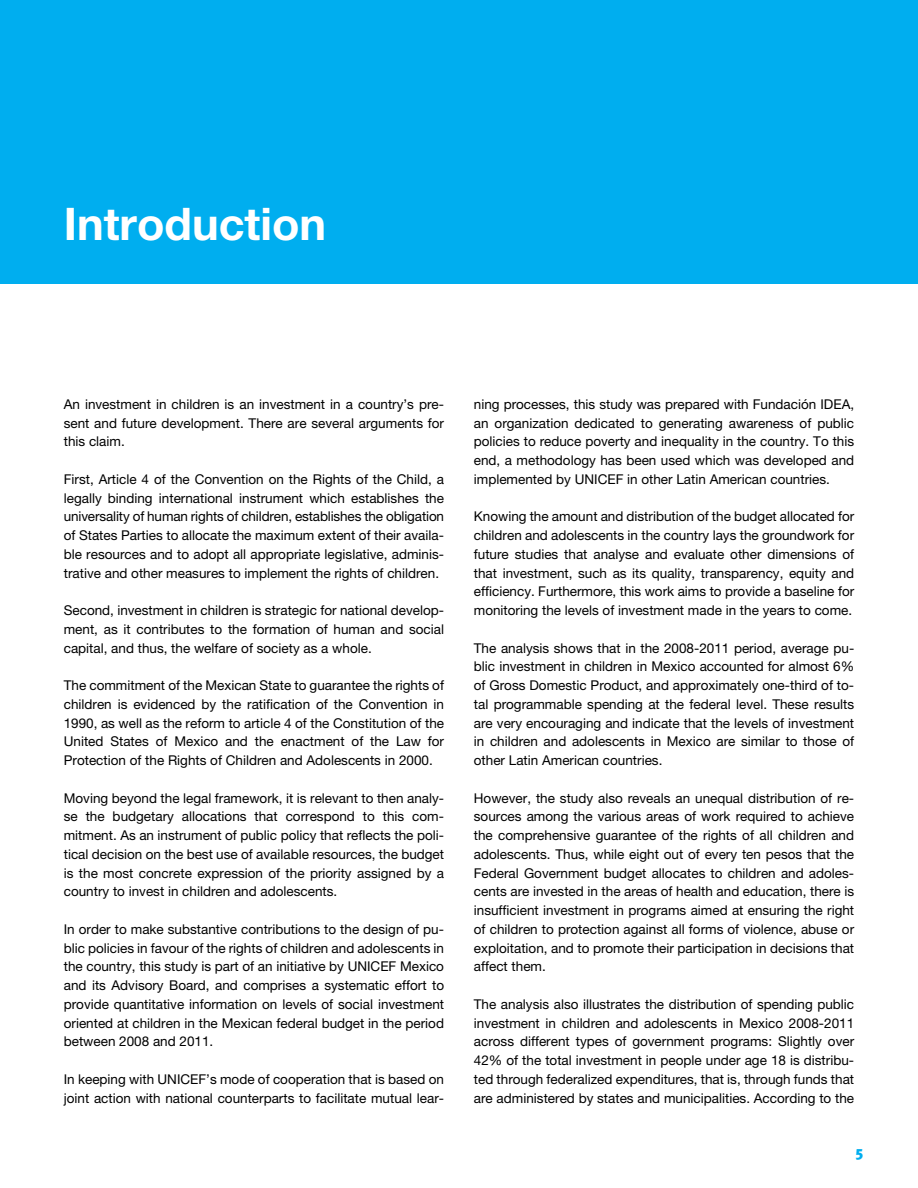
<style>
.page{position:relative;width:918px;height:1188px;background:#fff}
.page>*{position:absolute;margin:0;border:0;box-sizing:border-box;transform-origin:0 0}
.t1{font:700 45px "Helvetica Neue LT Pro";color:#fff}
.t2{font:900 15px "Meta Pro";color:#00aeef}
.t3{font:13.5px/18.8px "Helvetica Neue LT Pro";color:#000;text-align:justify}
</style>
<div class="page">
<div style="left:0;top:0;width:918px;height:284px;background:#00aeef"></div>
<h1 class="t1" style="left:64px;top:196px;width:264px">Introduction</h1>
<p class="t3" style="left:64px;top:394px;width:382px">An investment in children is an investment in a country’s pre&shy;sent and future development. There are several arguments for this claim.</p>
<p class="t3" style="left:64px;top:469px;width:382px">First, Article 4 of the Convention on the Rights of the Child, a legally binding international instrument which establishes the universality of human rights of children, establishes the obligation of States Parties to allocate the maximum extent of their availa&shy;ble resources and to adopt all appropriate legislative, adminis&shy;trative and other measures to implement the rights of children.</p>
<p class="t3" style="left:64px;top:601px;width:382px">Second, investment in children is strategic for national develop&shy;ment, as it contributes to the formation of human and social capital, and thus, the welfare of society as a whole.</p>
<p class="t3" style="left:64px;top:676px;width:382px">The commitment of the Mexican State to guarantee the rights of children is evidenced by the ratification of the Convention in 1990, as well as the reform to article 4 of the Constitution of the United States of Mexico and the enactment of the Law for Protection of the Rights of Children and Adolescents in 2000.</p>
<p class="t3" style="left:64px;top:788px;width:382px">Moving beyond the legal framework, it is relevant to then analy&shy;se the budgetary allocations that correspond to this com&shy;mitment. As an instrument of public policy that reflects the poli&shy;tical decision on the best use of available resources, the budget is the most concrete expression of the priority assigned by a country to invest in children and adolescents.</p>
<p class="t3" style="left:64px;top:919px;width:382px">In order to make substantive contributions to the design of pu&shy;blic policies in favour of the rights of children and adolescents in the country, this study is part of an initiative by UNICEF Mexico and its Advisory Board, and comprises a systematic effort to provide quantitative information on levels of social investment oriented at children in the Mexican federal budget in the period between 2008 and 2011.</p>
<p class="t3" style="left:64px;top:1070px;width:382px">In keeping with UNICEF’s mode of cooperation that is based on joint action with national counterparts to facilitate mutual lear-</p>
<p class="t3" style="left:474px;top:395px;width:382px">ning processes, this study was prepared with Fundación IDEA, an organization dedicated to generating awareness of public policies to reduce poverty and inequality in the country. To this end, a methodology has been used which was developed and implemented by UNICEF in other Latin American countries.</p>
<p class="t3" style="left:474px;top:507px;width:382px">Knowing the amount and distribution of the budget allocated for children and adolescents in the country lays the groundwork for future studies that analyse and evaluate other dimensions of that investment, such as its quality, transparency, equity and efficiency. Furthermore, this work aims to provide a baseline for monitoring the levels of investment made in the years to come.</p>
<p class="t3" style="left:474px;top:638px;width:382px">The analysis shows that in the 2008-2011 period, average pu&shy;blic investment in children in Mexico accounted for almost 6% of Gross Domestic Product, and approximately one-third of to&shy;tal programmable spending at the federal level. These results are very encouraging and indicate that the levels of investment in children and adolescents in Mexico are similar to those of other Latin American countries.</p>
<p class="t3" style="left:474px;top:788px;width:382px">However, the study also reveals an unequal distribution of re&shy;sources among the various areas of work required to achieve the comprehensive guarantee of the rights of all children and adolescents. Thus, while eight out of every ten pesos that the Federal Government budget allocates to children and adoles&shy;cents are invested in the areas of health and education, there is insufficient investment in programs aimed at ensuring the right of children to protection against all forms of violence, abuse or exploitation, and to promote their participation in decisions that affect them.</p>
<p class="t3" style="left:474px;top:995px;width:382px">The analysis also illustrates the distribution of spending public investment in children and adolescents in Mexico 2008-2011 across different types of government programs: Slightly over 42% of the total investment in people under age 18 is distribu&shy;ted through federalized expenditures, that is, through funds that are administered by states and municipalities. According to the</p>
<p class="t2" style="left:856px;top:1142px;width:9px">5</p>
</div>
